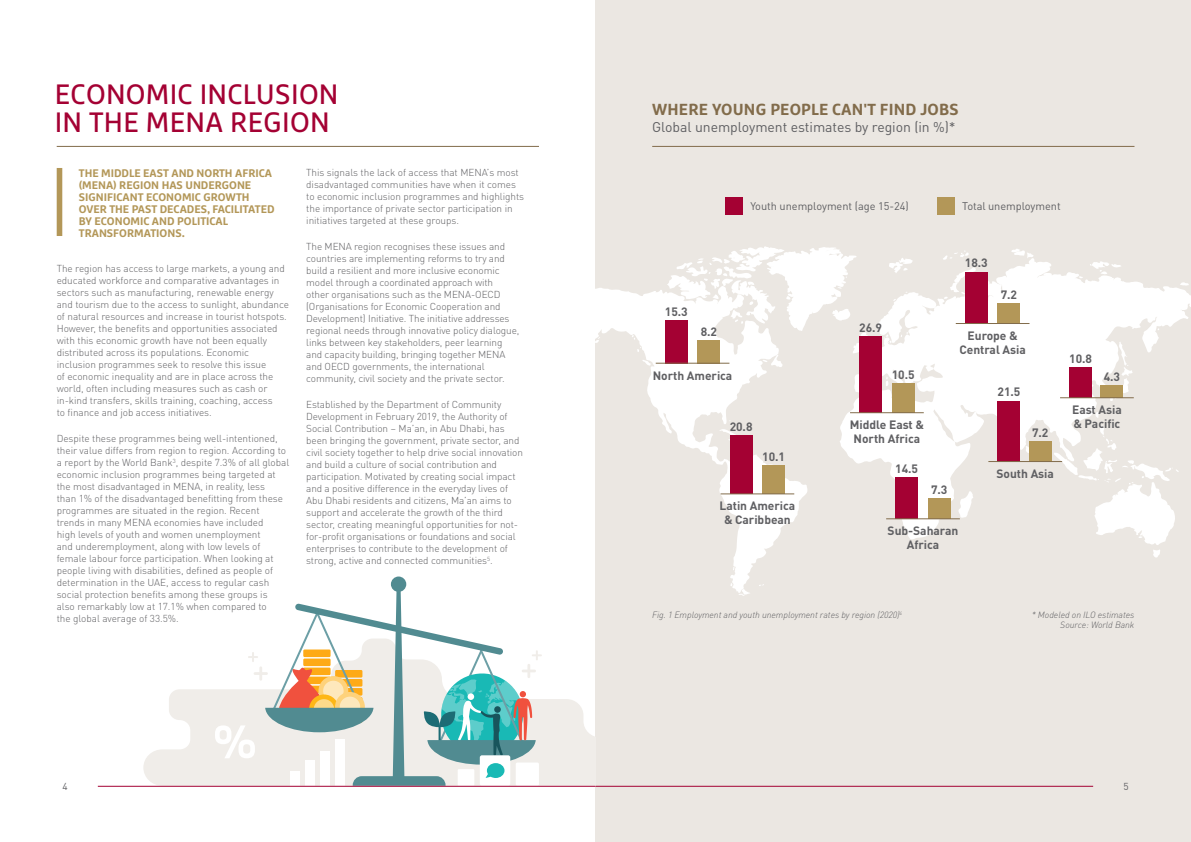
<style>
.page{position:relative;width:1191px;height:842px;background:#fff}
.page>*{position:absolute;margin:0;border:0;box-sizing:border-box;transform-origin:0 0}
.MAF_Section_Subtitle{font:28px/28px "Marselis Pro";letter-spacing:.01em;color:#a40133}
.MAF_Subtittle_2__BOL{font:700 16px "Marselis Pro";letter-spacing:.01em;color:#826c4b}
.MAF_Subtittle_2__BOL-2{font:14px "DIN Pro";letter-spacing:-.005em;color:#5f5f62}
.MAF_Subtittle_2__BOL-3{font:700 12px/14px "DIN Pro";letter-spacing:-.005em;color:#5f5f62;text-align:center}
.Page-Title-Spotlight{font:700 11px/12px "Marselis Pro";color:#b39758}
.MAF_Subtittle_2__BOL-4{font:11px "DIN Pro";letter-spacing:-.005em;color:#5f5f62}
.MAF_Body_Text{font:300 10px/12px "DIN Pro";letter-spacing:-.01em;color:#5f5f62}
.MAF_Body_Text-2{font:10px "DIN Pro";color:#5f5f62}
.MAF_Body_Text-3{font:italic 300 9px/10.8px "DIN Pro";letter-spacing:-.005em;color:#5f5f62;text-align:right}
</style>
<div class="page">
<div style="left:595px;top:0;width:596px;height:842px;background:#ebe7e2"></div>
<svg style="left:840px;top:258px;width:351px;height:281px;fill:#fff"></svg>
<svg style="left:595px;top:288px;width:212px;height:303px"></svg>
<svg style="left:958px;top:491px;width:15px;height:27px"></svg>
<svg style="left:1025px;top:446px;width:4px;height:8px"></svg>
<svg style="left:719px;top:429px;width:33px;height:12px"></svg>
<svg style="left:1107px;top:342px;width:25px;height:59px"></svg>
<svg style="left:642px;top:359px;width:8px;height:7px"></svg>
<svg style="left:631px;top:335px;width:4px;height:5px"></svg>
<svg style="left:595px;top:337px;width:5px;height:6px"></svg>
<svg style="left:900px;top:332px;width:8px;height:5px"></svg>
<svg style="left:883px;top:334px;width:8px;height:10px"></svg>
<svg style="left:732px;top:567px;width:3px;height:4px"></svg>
<svg style="left:738px;top:589px;width:12px;height:7px"></svg>
<svg style="left:942px;top:251px;width:26px;height:9px"></svg>
<svg style="left:944px;top:267px;width:38px;height:32px"></svg>
<svg style="left:888px;top:258px;width:25px;height:15px"></svg>
<svg style="left:1089px;top:261px;width:32px;height:14px"></svg>
<svg style="left:1180px;top:282px;width:9px;height:4px"></svg>
<svg style="left:1010px;top:249px;width:23px;height:10px"></svg>
<svg style="left:667px;top:246px;width:207px;height:121px"></svg>
<svg style="left:885px;top:376px;width:12px;height:14px"></svg>
<svg style="left:636px;top:347px;width:5px;height:5px"></svg>
<svg style="left:1053px;top:412px;width:125px;height:146px"></svg>
<hr style="left:57px;top:146px;width:482px;height:1px;background:#826c4b">
<hr style="left:652px;top:146px;width:482px;height:1px;background:#826c4b">
<div style="left:725px;top:197px;width:18px;height:18px;background:#a40133"></div>
<div style="left:937px;top:197px;width:18px;height:18px;background:#b39758"></div>
<div style="left:665px;top:320px;width:22px;height:43px;background:#a40133"></div>
<div style="left:965px;top:272px;width:22px;height:51px;background:#a40133"></div>
<div style="left:997px;top:401px;width:23px;height:60px;background:#a40133"></div>
<div style="left:1069px;top:367px;width:23px;height:31px;background:#a40133"></div>
<div style="left:729px;top:435px;width:23px;height:59px;background:#a40133"></div>
<div style="left:859px;top:336px;width:23px;height:77px;background:#a40133"></div>
<div style="left:895px;top:478px;width:23px;height:41px;background:#a40133"></div>
<div style="left:697px;top:340px;width:23px;height:23px;background:#b39758"></div>
<div style="left:997px;top:303px;width:23px;height:20px;background:#b39758"></div>
<div style="left:1029px;top:441px;width:22px;height:20px;background:#b39758"></div>
<div style="left:1100px;top:386px;width:23px;height:12px;background:#b39758"></div>
<div style="left:762px;top:465px;width:23px;height:29px;background:#b39758"></div>
<div style="left:892px;top:383px;width:22px;height:30px;background:#b39758"></div>
<div style="left:928px;top:498px;width:22px;height:21px;background:#b39758"></div>
<hr style="left:655px;top:363px;width:74px;height:1px;background:#826c4b">
<hr style="left:955px;top:323px;width:74px;height:1px;background:#826c4b">
<hr style="left:988px;top:461px;width:74px;height:1px;background:#826c4b">
<hr style="left:1060px;top:397px;width:73px;height:1px;background:#826c4b">
<hr style="left:720px;top:494px;width:74px;height:1px;background:#826c4b">
<hr style="left:850px;top:412px;width:73px;height:1px;background:#826c4b">
<hr style="left:886px;top:519px;width:74px;height:1px;background:#826c4b">
<div style="left:57px;top:168px;width:5px;height:68px;background:#b39758"></div>
<hr style="left:595px;top:786px;width:498px;height:1px;background:#a40133">
<svg style="left:143px;top:689px;width:452px;height:97px;fill:#f0ede9"></svg>
<div style="left:391px;top:576px;width:15px;height:16px;background:#518b91;border-radius:50%"></div>
<svg style="left:215px;top:591px;width:327px;height:195px"></svg>
<hr style="left:98px;top:786px;width:497px;height:1px;background:#a40133">
<p class="MAF_Section_Subtitle" style="left:55px;top:80px;width:285px">ECONOMIC INCLUSION<br>IN THE MENA REGION</p>
<p class="Page-Title-Spotlight" style="left:79px;top:167px;width:197px">THE MIDDLE EAST AND NORTH AFRICA (MENA) REGION HAS UNDERGONE<br>SIGNIFICANT ECONOMIC GROWTH<br>OVER THE PAST DECADES, FACILITATED<br>BY ECONOMIC AND POLITICAL<br>TRANSFORMATIONS.</p>
<p class="MAF_Body_Text" style="left:57px;top:261px;width:234px">The region has access to large markets, a young and educated workforce and comparative advantages in sectors such as manufacturing, renewable energy and tourism due to the access to sunlight, abundance of natural resources and increase in tourist hotspots.<br>However, the benefits and opportunities associated with this economic growth have not been equally distributed across its populations. Economic inclusion programmes seek to resolve this issue<br>of economic inequality and are in place across the world, often including measures such as cash or in-kind transfers, skills training, coaching, access<br>to finance and job access initiatives.</p>
<p class="MAF_Body_Text" style="left:57px;top:432px;width:234px">Despite these programmes being well-intentioned, their value differs from region to region. According to a report by the World Bank<sup>3</sup>, despite 7.3% of all global economic inclusion programmes being targeted at the most disadvantaged in MENA, in reality, less<br>than 1% of the disadvantaged benefitting from these programmes are situated in the region. Recent trends in many MENA economies have included<br>high levels of youth and women unemployment<br>and underemployment, along with low levels of female labour force participation. When looking at people living with disabilities, defined as people of determination in the UAE, access to regular cash social protection benefits among these groups is<br>also remarkably low at 17.1% when compared to<br>the global average of 33.5%.</p>
<p class="MAF_Body_Text" style="left:306px;top:165px;width:219px">This signals the lack of access that MENA’s most disadvantaged communities have when it comes to economic inclusion programmes and highlights the importance of private sector participation in initiatives targeted at these groups.</p>
<p class="MAF_Body_Text" style="left:306px;top:240px;width:215px">The MENA region recognises these issues and countries are implementing reforms to try and build a resilient and more inclusive economic model through a coordinated approach with<br>other organisations such as the MENA-OECD (Organisations for Economic Cooperation and Development) Initiative. The initiative addresses regional needs through innovative policy dialogue, links between key stakeholders, peer learning and capacity building, bringing together MENA and OECD governments, the international community, civil society and the private sector.</p>
<p class="MAF_Body_Text" style="left:306px;top:398px;width:218px">Established by the Department of Community Development in February 2019, the Authority of Social Contribution – Ma’an, in Abu Dhabi, has been bringing the government, private sector, and civil society together to help drive social innovation and build a culture of social contribution and participation. Motivated by creating social impact and a positive difference in the everyday lives of Abu Dhabi residents and citizens, Ma’an aims to support and accelerate the growth of the third sector, creating meaningful opportunities for not&shy;for-profit organisations or foundations and social enterprises to contribute to the development of strong, active and connected communities<sup>5</sup>.</p>
<p class="MAF_Subtittle_2__BOL" style="left:652px;top:99px;width:308px">WHERE YOUNG PEOPLE CAN'T FIND JOBS</p>
<p class="MAF_Subtittle_2__BOL-2" style="left:652px;top:116px;width:305px">Global unemployment estimates by region (in %)*</p>
<p class="MAF_Subtittle_2__BOL-4" style="left:750px;top:198px;width:160px">Youth unemployment (age 15-24)</p>
<p class="MAF_Subtittle_2__BOL-4" style="left:962px;top:198px;width:100px">Total unemployment</p>
<p class="MAF_Subtittle_2__BOL-3" style="left:665px;top:303px;width:24px">15.3</p>
<p class="MAF_Subtittle_2__BOL-3" style="left:700px;top:324px;width:18px">8.2</p>
<p class="MAF_Subtittle_2__BOL-3" style="left:653px;top:368px;width:81px">North America</p>
<p class="MAF_Subtittle_2__BOL-3" style="left:729px;top:419px;width:24px">20.8</p>
<p class="MAF_Subtittle_2__BOL-3" style="left:762px;top:449px;width:24px">10.1</p>
<p class="MAF_Subtittle_2__BOL-3" style="left:719px;top:498px;width:77px">Latin America &amp; Caribbean</p>
<p class="MAF_Subtittle_2__BOL-3" style="left:859px;top:320px;width:24px">26.9</p>
<p class="MAF_Subtittle_2__BOL-3" style="left:891px;top:367px;width:24px">10.5</p>
<p class="MAF_Subtittle_2__BOL-3" style="left:850px;top:417px;width:76px">Middle East &amp;<br>North Africa</p>
<p class="MAF_Subtittle_2__BOL-3" style="left:895px;top:461px;width:24px">14.5</p>
<p class="MAF_Subtittle_2__BOL-3" style="left:931px;top:482px;width:18px">7.3</p>
<p class="MAF_Subtittle_2__BOL-3" style="left:965px;top:255px;width:24px">18.3</p>
<p class="MAF_Subtittle_2__BOL-3" style="left:1000px;top:287px;width:18px">7.2</p>
<p class="MAF_Subtittle_2__BOL-3" style="left:959px;top:328px;width:68px">Europe &amp;<br>Central Asia</p>
<p class="MAF_Subtittle_2__BOL-3" style="left:997px;top:384px;width:24px">21.5</p>
<p class="MAF_Subtittle_2__BOL-3" style="left:1032px;top:425px;width:18px">7.2</p>
<p class="MAF_Subtittle_2__BOL-3" style="left:996px;top:466px;width:59px">South Asia</p>
<p class="MAF_Subtittle_2__BOL-3" style="left:887px;top:523px;width:72px">Sub-Saharan<br>Africa</p>
<p class="MAF_Subtittle_2__BOL-3" style="left:1069px;top:351px;width:24px">10.8</p>
<p class="MAF_Subtittle_2__BOL-3" style="left:1103px;top:369px;width:18px">4.3</p>
<p class="MAF_Subtittle_2__BOL-3" style="left:1072px;top:402px;width:51px;text-align:left">East Asia &amp; Pacific</p>
<p class="MAF_Body_Text-3" style="left:652px;top:608px;width:251px">Fig. 1 Employment and youth unemployment rates by region (2020)<sup>4</sup></p>
<p class="MAF_Body_Text-3" style="left:1031px;top:608px;width:104px">* Modeled on ILO estimates<br>Source: World Bank</p>
<p class="MAF_Body_Text-2" style="left:62px;top:779px;width:7px">4</p>
<p class="MAF_Body_Text-2" style="left:1123px;top:779px;width:7px">5</p>
</div>
